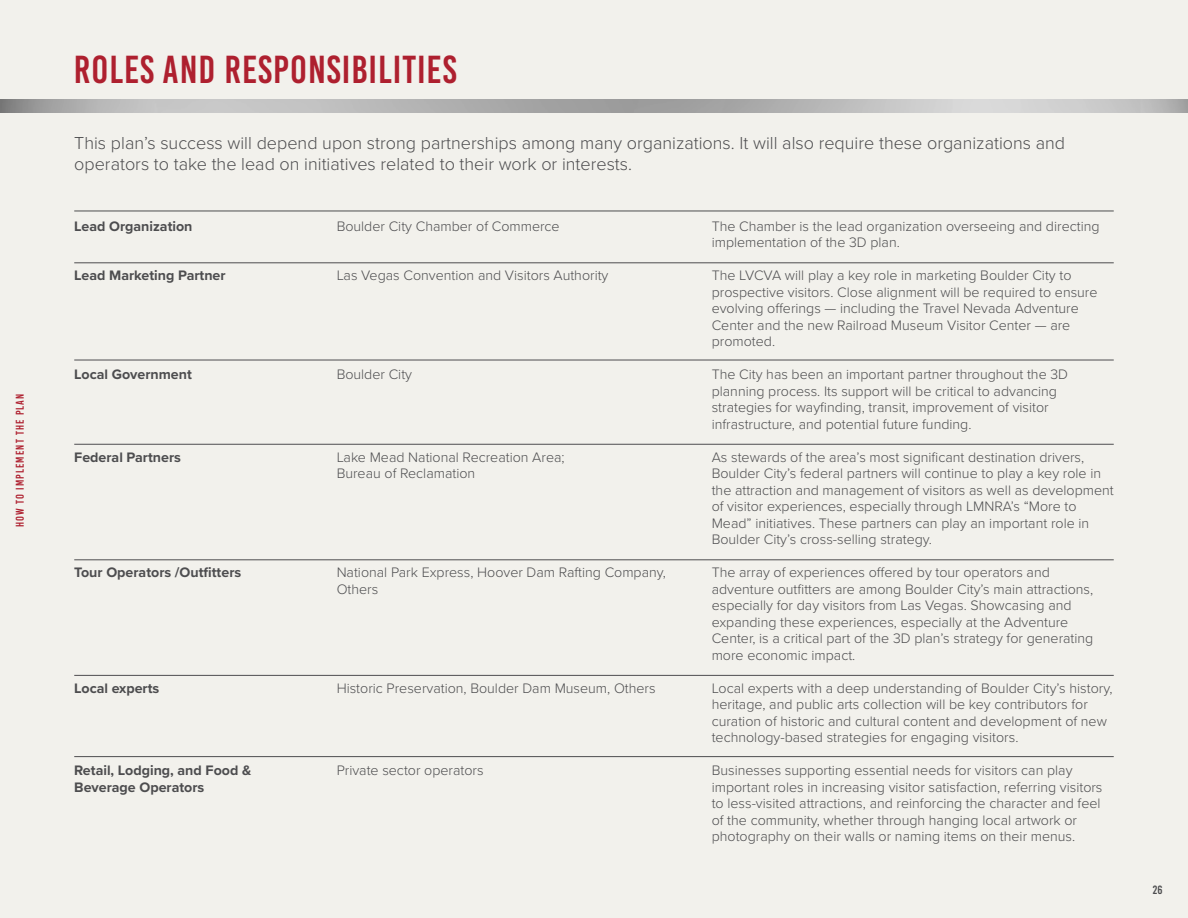
<style>
.page{position:relative;width:1188px;height:918px;background:#f2f1ec}
.page>*{position:absolute;margin:0;border:0;box-sizing:border-box;transform-origin:0 0}
.t1{font:39px "Bebas Kai";letter-spacing:.025em;color:#ae202f}
.t2{font:300 18px/21px "Proxima Nova";color:#4d4d4f}
.t3{font:300 14.25px/16.5px "Proxima Nova";color:#4d4d4f}
.t4{font:700 14.25px/16.5px "Proxima Nova";color:#4d4d4f}
.t5{font:12px "Bebas Kai";color:#4d4d4f}
.t6{font:11.25px "Bebas Kai";letter-spacing:.1em;color:#ae202f}
</style>
<div class="page">
<hr style="left:74px;top:211px;width:1040px;height:1px;background:#4d4d4f">
<hr style="left:74px;top:262px;width:1040px;height:1px;background:#4d4d4f">
<hr style="left:74px;top:360px;width:1040px;height:1px;background:#4d4d4f">
<hr style="left:74px;top:444px;width:1040px;height:1px;background:#4d4d4f">
<hr style="left:74px;top:559px;width:1040px;height:1px;background:#4d4d4f">
<hr style="left:74px;top:675px;width:1040px;height:1px;background:#4d4d4f">
<hr style="left:74px;top:756px;width:1040px;height:1px;background:#4d4d4f">
<p class="t6" style="left:14px;top:527px;width:135px;rotate:-90deg">HOW TO IMPLEMENT THE PLAN</p>
<h1 class="t1" style="left:74px;top:49px;width:384px">ROLES AND RESPONSIBILITIES</h1>
<p class="t2" style="left:74px;top:131px;width:992px">This plan’s success will depend upon strong partnerships among many organizations. It will also require these organizations and operators to take the lead on initiatives related to their work or interests.</p>
<p class="t4" style="left:74px;top:218px;width:120px">Lead Organization</p>
<p class="t4" style="left:74px;top:267px;width:153px">Lead Marketing Partner</p>
<p class="t4" style="left:74px;top:366px;width:119px">Local Government</p>
<p class="t4" style="left:74px;top:449px;width:108px">Federal Partners</p>
<p class="t4" style="left:74px;top:564px;width:169px">Tour Operators /Outfitters</p>
<p class="t4" style="left:74px;top:680px;width:87px">Local experts</p>
<p class="t4" style="left:74px;top:762px;width:179px">Retail, Lodging, and Food &amp;<br>Beverage Operators</p>
<p class="t3" style="left:337px;top:217px;width:225px">Boulder City Chamber of Commerce</p>
<p class="t3" style="left:337px;top:267px;width:273px">Las Vegas Convention and Visitors Authority</p>
<p class="t3" style="left:337px;top:366px;width:77px">Boulder City</p>
<p class="t3" style="left:337px;top:448px;width:229px">Lake Mead National Recreation Area;<br>Bureau of Reclamation</p>
<p class="t3" style="left:337px;top:564px;width:331px">National Park Express, Hoover Dam Rafting Company,<br>Others</p>
<p class="t3" style="left:337px;top:679px;width:320px">Historic Preservation, Boulder Dam Museum, Others</p>
<p class="t3" style="left:337px;top:762px;width:148px">Private sector operators</p>
<p class="t3" style="left:712px;top:217px;width:389px">The Chamber is the lead organization overseeing and directing implementation of the 3D plan.</p>
<p class="t3" style="left:712px;top:267px;width:387px">The LVCVA will play a key role in marketing Boulder City to prospective visitors. Close alignment will be required to ensure evolving offerings — including the Travel Nevada Adventure Center and the new Railroad Museum Visitor Center — are promoted.</p>
<p class="t3" style="left:712px;top:366px;width:358px">The City has been an important partner throughout the 3D planning process. Its support will be critical to advancing strategies for wayfinding, transit, improvement of visitor infrastructure, and potential future funding.</p>
<p class="t3" style="left:712px;top:448px;width:404px">As stewards of the area’s most significant destination drivers, Boulder City’s federal partners will continue to play a key role in the attraction and management of visitors as well as development of visitor experiences, especially through LMNRA’s “More to Mead” initiatives. These partners can play an important role in Boulder City’s cross-selling strategy.</p>
<p class="t3" style="left:712px;top:564px;width:383px">The array of experiences offered by tour operators and adventure outfitters are among Boulder City’s main attractions, especially for day visitors from Las Vegas. Showcasing and expanding these experiences, especially at the Adventure Center, is a critical part of the 3D plan’s strategy for generating more economic impact.</p>
<p class="t3" style="left:712px;top:679px;width:402px">Local experts with a deep understanding of Boulder City’s history, heritage, and public arts collection will be key contributors for curation of historic and cultural content and development of new technology-based strategies for engaging visitors.</p>
<p class="t3" style="left:712px;top:762px;width:392px">Businesses supporting essential needs for visitors can play important roles in increasing visitor satisfaction, referring visitors to less-visited attractions, and reinforcing the character and feel of the community, whether through hanging local artwork or photography on their walls or naming items on their menus.</p>
<p class="t5" style="left:1153px;top:883px;width:11px">26</p>
</div>
